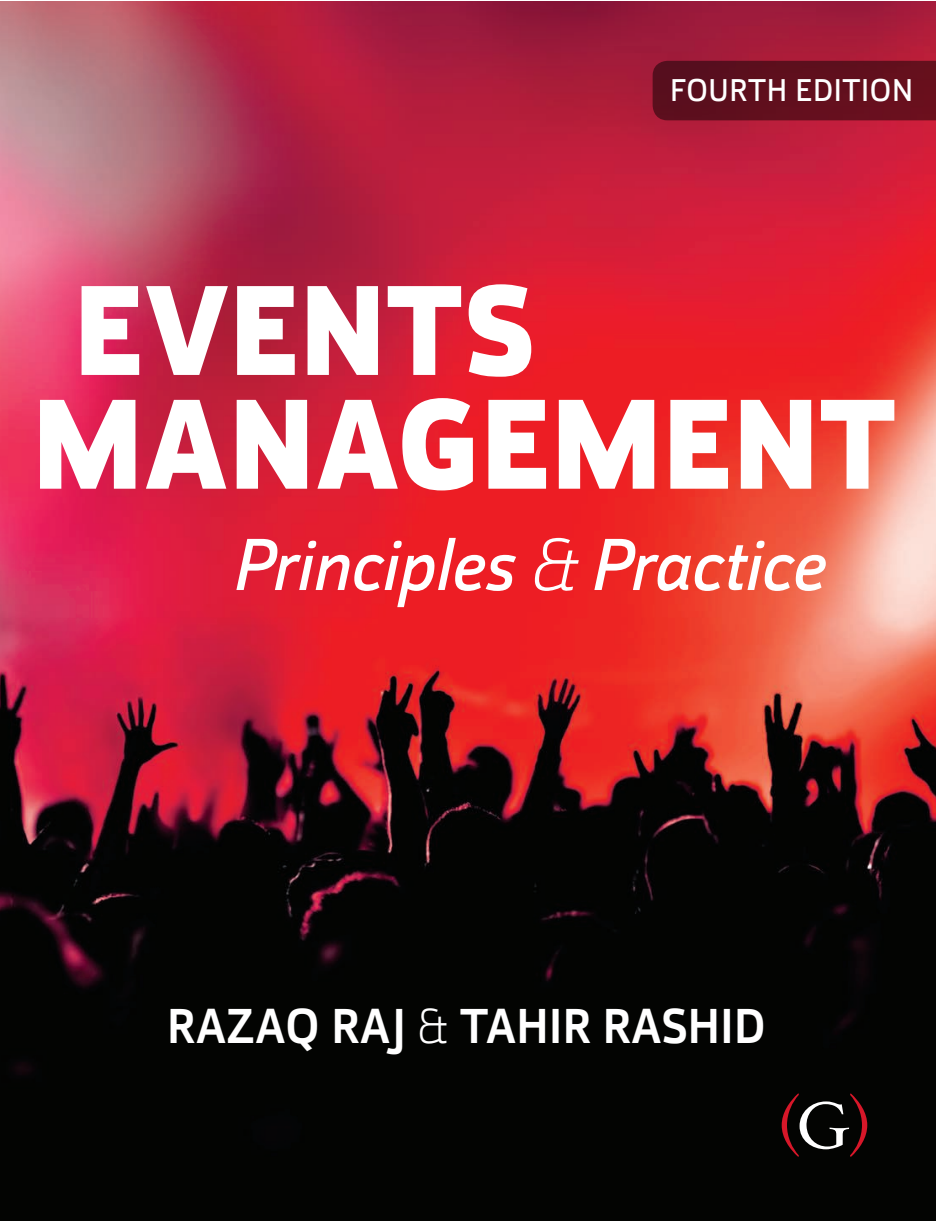
<style>
.page{position:relative;width:938px;height:1221px;background:#fff}
.page>*{position:absolute;margin:0;border:0;box-sizing:border-box;transform-origin:0 0}
.t1{font:900 127.75px/113.8px "Helia";letter-spacing:.01em;color:#fff}
.t2{font:italic 73.5px "Helia";letter-spacing:-.02em;color:#fff}
.t3{font:500 49px "Helia";letter-spacing:.01em;color:#fff}
.t4{font:31.5px "Helia";letter-spacing:.02em;color:#fff}
.s1{font-weight:300}
</style>
<div class="page">
<img style="left:0;top:1px;width:935px;height:1219px">
<svg style="left:781px;top:1093px;width:86px;height:64px;background:#312020"></svg>
<svg style="left:652px;top:61px;width:283px;height:59px;background:#600f1d"></svg>
<p class="t4" style="left:670px;top:70px;width:244px">FOURTH EDITION</p>
<p class="t1" style="left:32px;top:274px;width:864px;text-indent:42px">EVENTS<br>MANAGEMENT</p>
<p class="t2" style="left:232px;top:516px;width:595px">Principles <span class="s1">&amp;</span> Practice</p>
<p class="t3" style="left:167px;top:993px;width:600px">RAZAQ RAJ <span class="s1">&amp;</span> TAHIR RASHID</p>
</div>
